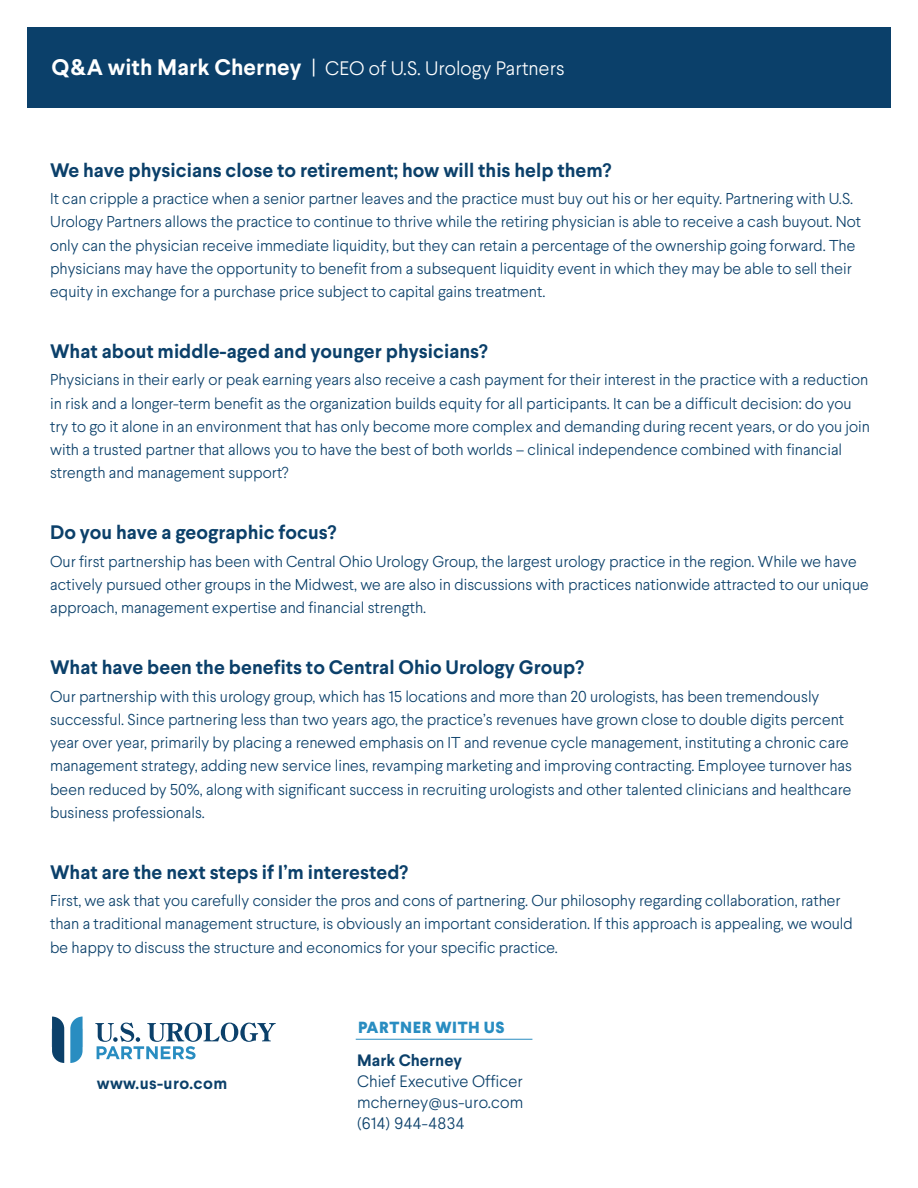
<style>
.page{position:relative;width:918px;height:1188px;background:#fff}
.page>*{position:absolute;margin:0;border:0;box-sizing:border-box;transform-origin:0 0}
.t1{font:700 19.5px "Larsseit";color:#0b406a}
.t2{font:300 19.5px "Larsseit";letter-spacing:.005em;color:#fff}
.t3{font:300 16.5px/21px "Larsseit";color:#0b406a;text-align:justify}
.t4{font:700 16.5px "Larsseit";letter-spacing:.025em;color:#0b406a}
.t5{font:700 16.5px "Larsseit";color:#0b406a}
.t6{font:800 16.2px "Larsseit";letter-spacing:.035em;color:#298dc1}
.t7{font:300 15.75px/23.2px "Larsseit";color:#0b406a}
.s1{font-weight:700;font-size:22.5px}
.s2{font-size:22.5px}
</style>
<div class="page">
<hr style="left:356px;top:1039px;width:176px;height:1px;background:#298dc1">
<svg style="left:52px;top:1017px;width:12px;height:46px"></svg>
<svg style="left:70px;top:1017px;width:13px;height:46px"></svg>
<svg style="left:95px;top:1022px;width:181px;height:37px"></svg>
<div style="left:27px;top:27px;width:864px;height:81px;background:#0b406a"></div>
<p class="t2" style="left:52px;top:56px;width:515px"><span class="s1">Q&amp;A with Mark Cherney</span> <span class="s2">|</span> CEO of U.S. Urology Partners</p>
<p class="t1" style="left:50px;top:157px;width:563px">We have physicians close to retirement; how will this help them?</p>
<p class="t7" style="left:50px;top:187px;width:813px">It can cripple a practice when a senior partner leaves and the practice must buy out his or her equity. Partnering with U.S.<br>Urology Partners allows the practice to continue to thrive while the retiring physician is able to receive a cash buyout. Not only can the physician receive immediate liquidity, but they can retain a percentage of the ownership going forward. The physicians may have the opportunity to benefit from a subsequent liquidity event in which they may be able to sell their equity in exchange for a purchase price subject to capital gains treatment.</p>
<p class="t1" style="left:50px;top:339px;width:439px">What about middle-aged and younger physicians?</p>
<p class="t7" style="left:50px;top:368px;width:821px">Physicians in their early or peak earning years also receive a cash payment for their interest in the practice with a reduction in risk and a longer-term benefit as the organization builds equity for all participants. It can be a difficult decision: do you try to go it alone in an environment that has only become more complex and demanding during recent years, or do you join with a trusted partner that allows you to have the best of both worlds – clinical independence combined with financial strength and management support?</p>
<p class="t1" style="left:50px;top:520px;width:288px">Do you have a geographic focus?</p>
<p class="t7" style="left:50px;top:550px;width:820px">Our first partnership has been with Central Ohio Urology Group, the largest urology practice in the region. While we have actively pursued other groups in the Midwest, we are also in discussions with practices nationwide attracted to our unique approach, management expertise and financial strength.</p>
<p class="t1" style="left:50px;top:655px;width:535px">What have been the benefits to Central Ohio Urology Group?</p>
<p class="t7" style="left:50px;top:684px;width:804px">Our partnership with this urology group, which has 15 locations and more than 20 urologists, has been tremendously successful. Since partnering less than two years ago, the practice’s revenues have grown close to double digits percent year over year, primarily by placing a renewed emphasis on IT and revenue cycle management, instituting a chronic care management strategy, adding new service lines, revamping marketing and improving contracting. Employee turnover has been reduced by 50%, along with significant success in recruiting urologists and other talented clinicians and healthcare business professionals.</p>
<p class="t1" style="left:50px;top:859px;width:360px">What are the next steps if I’m interested?</p>
<p class="t7" style="left:50px;top:889px;width:804px">First, we ask that you carefully consider the pros and cons of partnering. Our philosophy regarding collaboration, rather than a traditional management structure, is obviously an important consideration. If this approach is appealing, we would be happy to discuss the structure and economics for your specific practice.</p>
<p class="t4" style="left:97px;top:1072px;width:132px">www.us-uro.com</p>
<p class="t6" style="left:358px;top:1017px;width:148px">PARTNER WITH US</p>
<p class="t5" style="left:357px;top:1050px;width:106px">Mark Cherney</p>
<p class="t3" style="left:357px;top:1071px;width:168px">Chief Executive Officer mcherney@us-uro.com (614) 944-4834</p>
</div>
